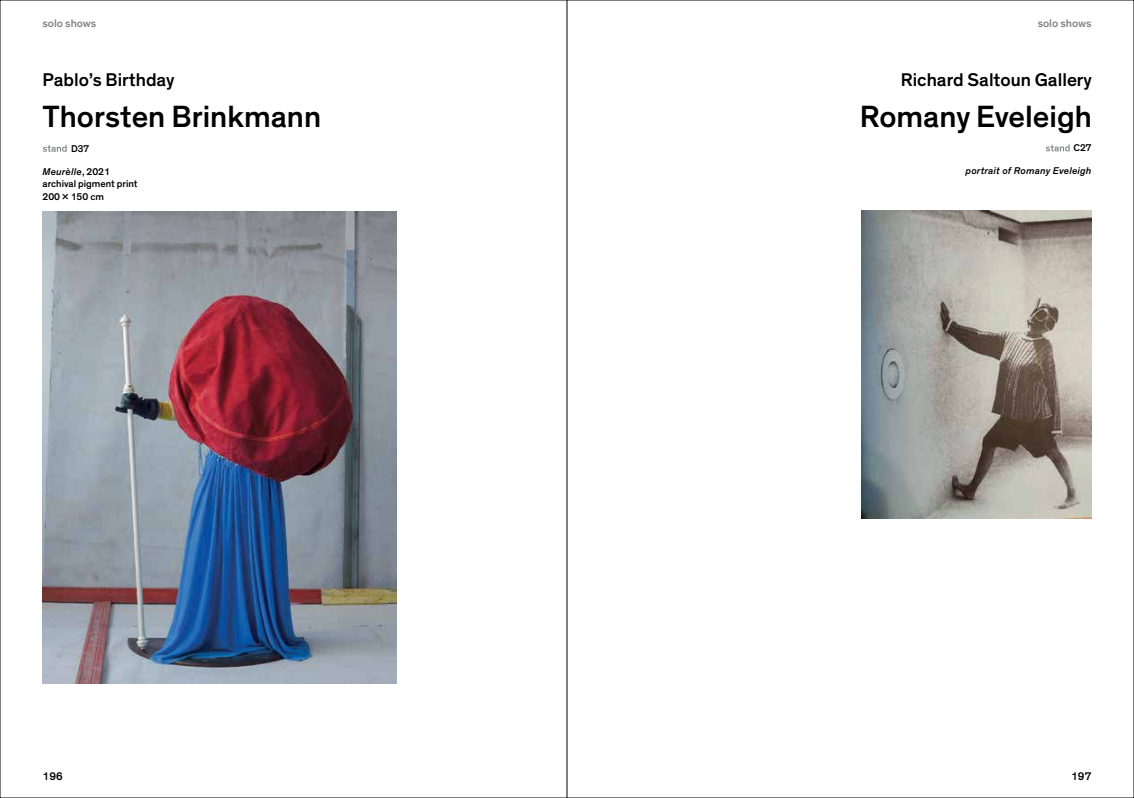
<style>
.page{position:relative;width:1134px;height:798px;background:#fff}
.page>*{position:absolute;margin:0;border:0;box-sizing:border-box;transform-origin:0 0}
.t1{font:500 31.25px "Theinhardt";color:#000}
.t2{font:500 18.75px "Theinhardt";color:#000}
.t3{font:500 11.25px "Theinhardt";color:#808285}
.t4{font:500 11.25px "Theinhardt";color:#000}
.t5{font:500 10px/12.5px "Theinhardt";color:#000}
.t6{font:italic 500 10px "Theinhardt";letter-spacing:.02em;color:#000}
.s1{font-style:italic}
</style>
<div class="page">
<img style="left:43px;top:211px;width:354px;height:472px">
<img style="left:861px;top:211px;width:230px;height:307px">
<svg style="left:1046px;top:144px;width:24px;height:7px"></svg>
<svg style="left:43px;top:145px;width:24px;height:7px"></svg>
<hr style="left:567px;top:0;width:1px;height:797px;background:#000">
<p class="t3" style="left:43px;top:16px;width:55px">solo shows</p>
<p class="t3" style="left:1038px;top:16px;width:55px">solo shows</p>
<h2 class="t2" style="left:43px;top:68px;width:134px">Pablo’s Birthday</h2>
<h1 class="t1" style="left:43px;top:98px;width:280px">Thorsten Brinkmann</h1>
<p class="t5" style="left:71px;top:142px;width:20px">D37</p>
<p class="t5" style="left:43px;top:165px;width:96px"><span class="s1">Meurèlle</span>, 2021 archival pigment print<br>200 x 150 cm</p>
<h2 class="t2" style="left:901px;top:68px;width:193px">Richard Saltoun Gallery</h2>
<h1 class="t1" style="left:860px;top:98px;width:233px">Romany Eveleigh</h1>
<p class="t5" style="left:1073px;top:142px;width:19px">C27</p>
<p class="t6" style="left:966px;top:163px;width:127px">portrait of Romany Eveleigh</p>
<p class="t4" style="left:43px;top:769px;width:22px">196</p>
<p class="t4" style="left:1071px;top:769px;width:22px">197</p>
</div>
